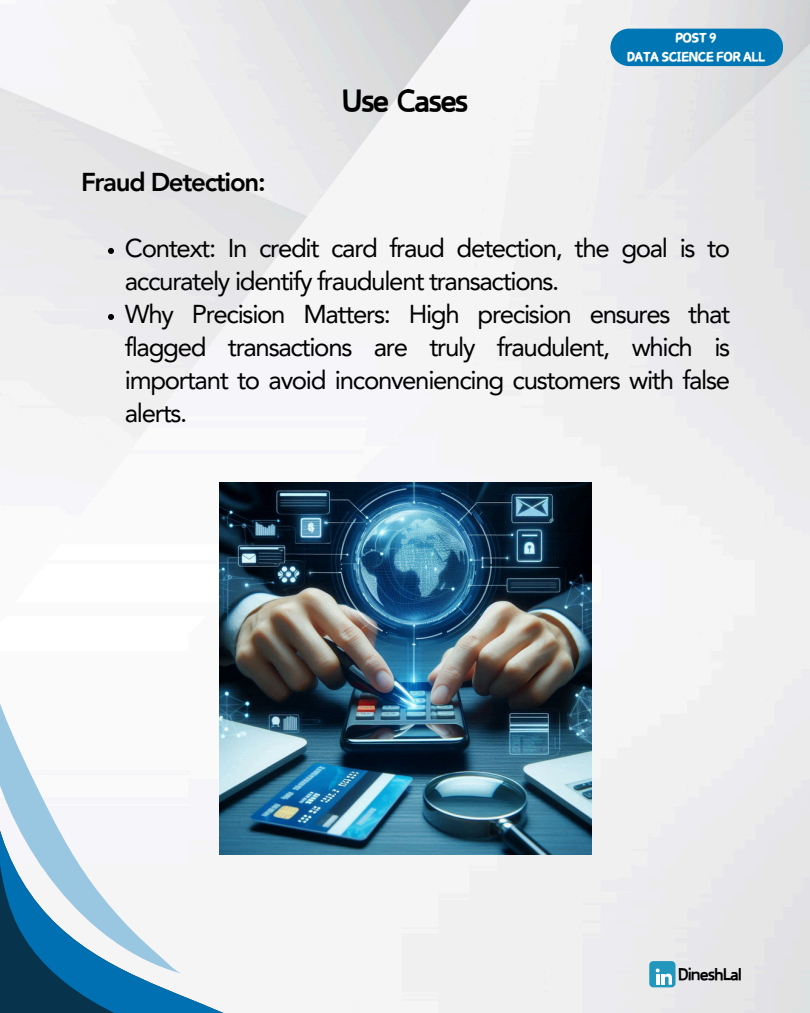
<style>
.page{position:relative;width:810px;height:1013px;background:#fff}
.page>*{position:absolute;margin:0;border:0;box-sizing:border-box;transform-origin:0 0}
.t1{font:900 35.8px "Canva Funny";letter-spacing:-.05em;color:#000}
.t2{font:25.8px/33px "Avenir LT Pro";letter-spacing:-.05em;color:#000}
.t3{font:800 25.8px "Avenir LT Pro";letter-spacing:-.05em;color:#000}
.t4{font:900 19.3px "Canva Funny";letter-spacing:-.05em;color:#000}
.t5{font:14.8px "Canva Champion";letter-spacing:-.05em;color:#fff}
</style>
<div class="page">
<img style="left:0;top:0;width:810px;height:1012px">
<div style="left:649px;top:961px;width:27px;height:26px;background:#2197bd;border-radius:4px"></div>
<svg style="left:656px;top:968px;width:16px;height:16px"></svg>
<div style="left:610px;top:29px;width:173px;height:37px;background:#0077b5"></div>
<svg style="left:0;top:799px;width:316px;height:213px;fill:#f5f5f5"></svg>
<svg style="left:0;top:680px;width:183px;height:293px;fill:#f5f5fa"></svg>
<img style="left:219px;top:482px;width:372px;height:372px">
<svg style="left:108px;top:248px;width:6px;height:6px"></svg>
<svg style="left:108px;top:314px;width:6px;height:6px"></svg>
<p class="t3" style="left:81px;top:171px;width:186px">Fraud Detection:</p>
<h2 class="t1" style="left:341px;top:84px;width:129px">Use Cases</h2>
<p class="t5" style="left:675px;top:30px;width:43px">POST 9</p>
<p class="t5" style="left:627px;top:48px;width:140px">DATA SCIENCE FOR ALL</p>
<p class="t2" style="left:125px;top:234px;width:607px">Context: In credit card fraud detection, the goal is to accurately identify fraudulent transactions.</p>
<h1 class="t2" style="left:125px;top:300px;width:607px;text-align:justify">Why Precision Matters: High precision ensures that flagged transactions are truly fraudulent, which is important to avoid inconveniencing customers with false alerts.</h1>
<p class="t4" style="left:678px;top:965px;width:66px">DineshLal</p>
</div>
